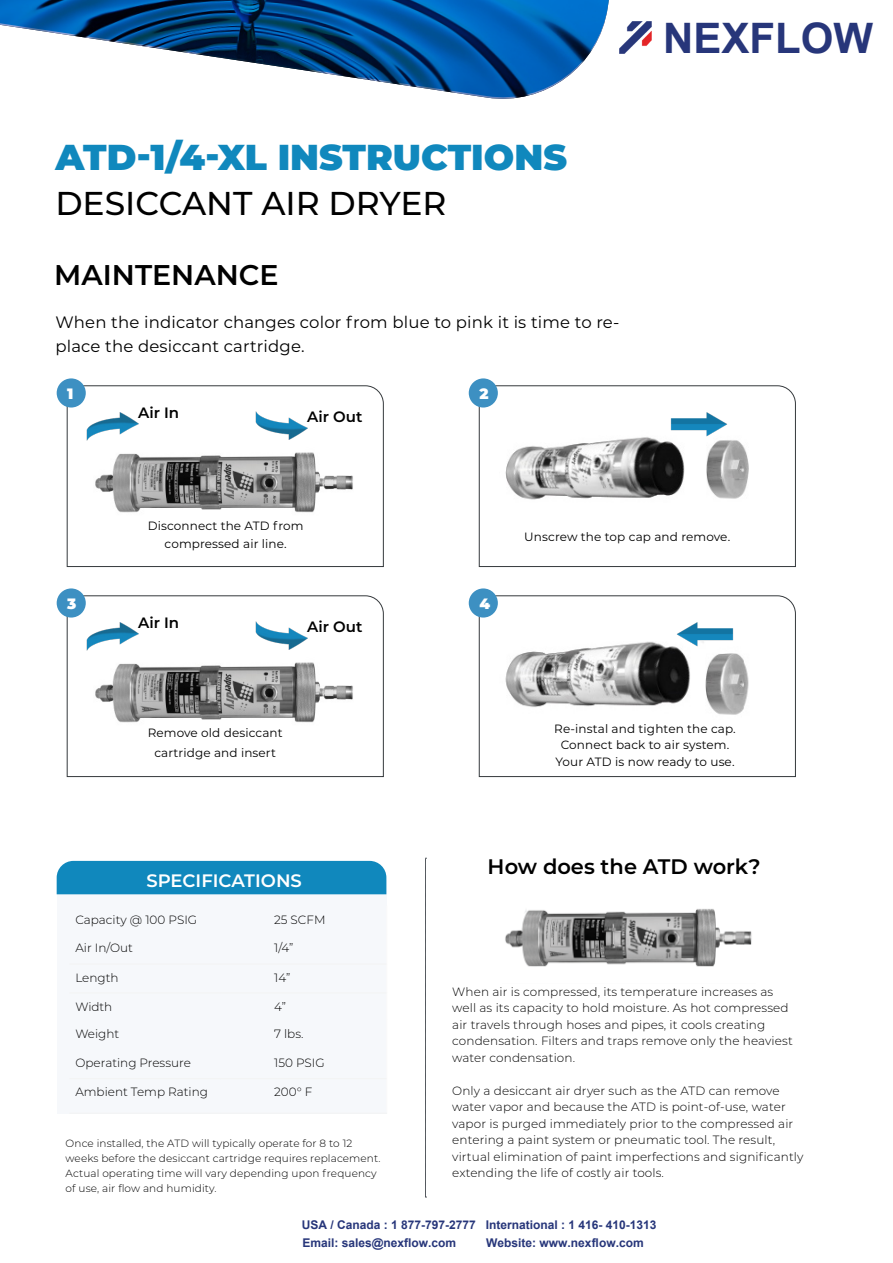
<style>
.page{position:relative;width:893px;height:1263px;background:#fff}
.page>*{position:absolute;margin:0;border:0;box-sizing:border-box;transform-origin:0 0}
.t1{font:700 42px "Arial";color:#27367a}
.t2{font:900 36px "Montserrat";color:#1088bd}
.t3{font:500 33px "Montserrat";color:#000}
.t4{font:600 28.5px "Montserrat";color:#000}
.t5{font:600 21px "Montserrat";color:#000}
.t6{font:600 18px "Montserrat";color:#fff}
.t7{font:16.5px/24px "Montserrat";letter-spacing:.01em;color:#000}
.t8{font:600 15px "Montserrat";color:#000}
.t9{font:900 15px "Montserrat";color:#fff}
.t10{font:300 12px/16.5px "Montserrat";letter-spacing:.01em;color:#000}
.t11{font:12px/16.5px "Montserrat";letter-spacing:.01em;color:#000;text-align:center}
.t12{font:700 12px/18px "Arial";color:#27367a}
.t13{font:300 10.5px/15px "Montserrat";letter-spacing:.01em;color:#000}
</style>
<div class="page">
<img style="left:0;top:0;width:652px;height:99px">
<img style="left:505px;top:909px;width:247px;height:58px">
<svg style="left:425px;top:858px;width:1px;height:340px"></svg>
<svg style="left:67px;top:385px;width:317px;height:182px"></svg>
<div style="left:57px;top:378px;width:29px;height:29px;background:#3d90c2;border-radius:50%"></div>
<img style="left:84px;top:413px;width:54px;height:28px">
<img style="left:254px;top:411px;width:53px;height:28px">
<svg style="left:479px;top:385px;width:317px;height:182px"></svg>
<div style="left:469px;top:378px;width:29px;height:29px;background:#3d90c2;border-radius:50%"></div>
<img style="left:499px;top:430px;width:265px;height:73px">
<img style="left:667px;top:410px;width:64px;height:27px">
<svg style="left:67px;top:595px;width:317px;height:182px"></svg>
<div style="left:57px;top:588px;width:29px;height:29px;background:#3d90c2;border-radius:50%"></div>
<img style="left:84px;top:623px;width:54px;height:28px">
<img style="left:254px;top:621px;width:53px;height:28px">
<svg style="left:479px;top:595px;width:317px;height:182px"></svg>
<div style="left:469px;top:588px;width:29px;height:29px;background:#3d90c2;border-radius:50%"></div>
<img style="left:499px;top:641px;width:265px;height:79px">
<img style="left:673px;top:620px;width:64px;height:27px">
<div style="left:57px;top:881px;width:329px;height:233px;background:#f6f8fb"></div>
<div style="left:57px;top:861px;width:329px;height:33px;background:#1088bd"></div>
<hr style="left:386px;top:1020px;width:1px;height:30px;background:#fbfafa">
<hr style="left:386px;top:1079px;width:1px;height:34px;background:#fbfafa">
<hr style="left:69px;top:963px;width:151px;height:1px;background:#f3f4f4">
<hr style="left:220px;top:963px;width:166px;height:1px;background:#f3f4f4">
<hr style="left:69px;top:992px;width:151px;height:1px;background:#f3f4f4">
<hr style="left:220px;top:992px;width:166px;height:1px;background:#f3f4f4">
<hr style="left:69px;top:1078px;width:151px;height:1px;background:#f3f4f4">
<hr style="left:220px;top:1078px;width:166px;height:1px;background:#f3f4f4">
<hr style="left:69px;top:1113px;width:151px;height:1px;background:#f3f4f4">
<hr style="left:220px;top:1113px;width:167px;height:1px;background:#f3f4f4">
<img style="left:620px;top:22px;width:32px;height:32px">
<h2 class="t2" style="left:55px;top:130px;width:513px">ATD-1/4-XL INSTRUCTIONS</h2>
<h3 class="t3" style="left:55px;top:180px;width:393px">DESICCANT AIR DRYER</h3>
<h3 class="t4" style="left:54px;top:254px;width:226px">MAINTENANCE</h3>
<h3 class="t7" style="left:55px;top:309px;width:566px">When the indicator changes color from blue to pink it is time to re&shy;place the desiccant cartridge.</h3>
<p class="t9" style="left:67px;top:382px;width:8px">1</p>
<p class="t8" style="left:138px;top:402px;width:43px">Air In</p>
<p class="t8" style="left:307px;top:406px;width:57px">Air Out</p>
<p class="t9" style="left:479px;top:382px;width:11px">2</p>
<h1 class="t1" style="left:663px;top:8px;width:212px">NEXFLOW</h1>
<p class="t9" style="left:67px;top:592px;width:11px">3</p>
<p class="t11" style="left:148px;top:516px;width:157px;line-height:18px">Disconnect the ATD from compressed air line.</p>
<p class="t8" style="left:138px;top:612px;width:43px">Air In</p>
<p class="t8" style="left:307px;top:616px;width:57px">Air Out</p>
<p class="t11" style="left:148px;top:723px;width:137px;line-height:19.5px">Remove old desiccant cartridge and insert</p>
<h3 class="t6" style="left:146px;top:867px;width:157px">SPECIFICATIONS</h3>
<p class="t9" style="left:479px;top:592px;width:12px">4</p>
<p class="t11" style="left:524px;top:528px;width:207px">Unscrew the top cap and remove.</p>
<p class="t11" style="left:554px;top:720px;width:183px">Re-instal and tighten the cap.<br>Connect back to air system.<br>Your ATD is now ready to use.</p>
<h3 class="t5" style="left:488px;top:852px;width:275px">How does the ATD work?</h3>
<p class="t10" style="left:75px;top:911px;width:123px">Capacity @ 100 PSIG</p>
<p class="t10" style="left:274px;top:911px;width:53px">25 SCFM</p>
<p class="t10" style="left:75px;top:939px;width:59px">Air In/Out</p>
<p class="t10" style="left:274px;top:939px;width:21px">1/4”</p>
<p class="t10" style="left:75px;top:969px;width:45px">Length</p>
<p class="t10" style="left:274px;top:969px;width:18px">14”</p>
<p class="t10" style="left:75px;top:998px;width:38px">Width</p>
<p class="t10" style="left:274px;top:998px;width:13px">4”</p>
<p class="t10" style="left:75px;top:1025px;width:45px">Weight</p>
<p class="t10" style="left:274px;top:1025px;width:31px">7 lbs.</p>
<p class="t10" style="left:75px;top:1054px;width:117px">Operating Pressure</p>
<p class="t10" style="left:274px;top:1054px;width:52px">150 PSIG</p>
<p class="t10" style="left:75px;top:1083px;width:134px">Ambient Temp Rating</p>
<p class="t10" style="left:274px;top:1083px;width:40px">200° F</p>
<p class="t10" style="left:452px;top:983px;width:342px">When air is compressed, its temperature increases as well as its capacity to hold moisture. As hot compressed air travels through hoses and pipes, it cools creating condensation. Filters and traps remove only the heaviest water condensation.</p>
<p class="t10" style="left:452px;top:1082px;width:353px">Only a desiccant air dryer such as the ATD can remove water vapor and because the ATD is point-of-use, water vapor is purged immediately prior to the compressed air entering a paint system or pneumatic tool. The result, virtual elimination of paint imperfections and significantly extending the life of costly air tools.</p>
<p class="t13" style="left:66px;top:1135px;width:316px">Once installed, the ATD will typically operate for 8 to 12 weeks before the desiccant cartridge requires replacement.<br>Actual operating time will vary depending upon frequency of use, air flow and humidity.</p>
<p class="t12" style="left:302px;top:1216px;width:356px">USA / Canada : 1 877-797-2777 International : 1 416- 410-1313<br>Email: sales@nexflow.com</p>
<p class="t12" style="left:486px;top:1234px;width:159px">Website: www.nexflow.com</p>
</div>
